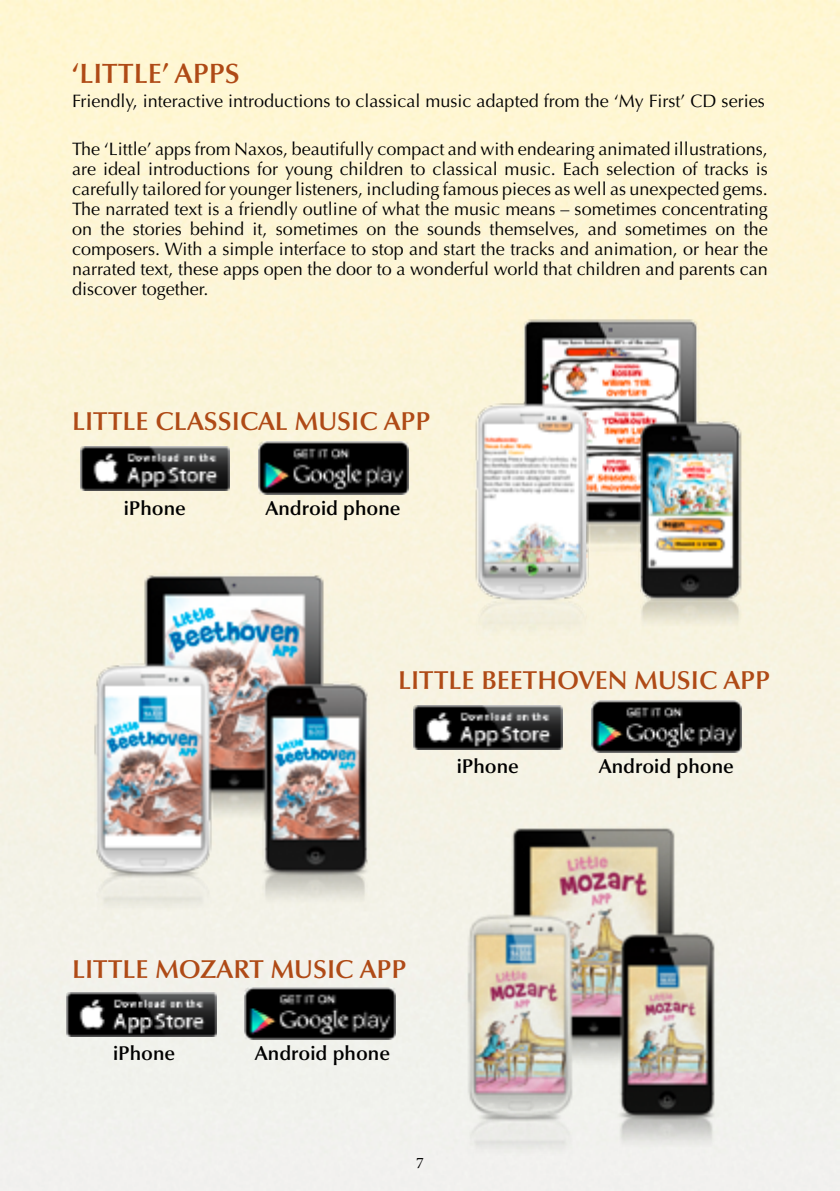
<style>
.page{position:relative;width:840px;height:1191px;background:#fff}
.page>*{position:absolute;margin:0;border:0;box-sizing:border-box;transform-origin:0 0}
.t1{font:600 28px "Optima";color:#af4a16}
.t2{font:600 26px "Optima";color:#af4a16}
.t3{font:600 20px "Optima";color:#000}
.t4{font:18px/20px "Optima";color:#000;text-align:justify}
.t5{font:16px "Minion Pro";color:#000}
</style>
<div class="page">
<img style="left:0;top:0;width:839px;height:1190px">
<img style="left:404px;top:299px;width:411px;height:351px">
<img style="left:62px;top:548px;width:335px;height:377px">
<img style="left:420px;top:812px;width:323px;height:362px">
<img style="left:80px;top:447px;width:149px;height:44px">
<img style="left:258px;top:442px;width:150px;height:52px">
<img style="left:413px;top:705px;width:149px;height:44px">
<img style="left:590px;top:700px;width:151px;height:53px">
<img style="left:67px;top:992px;width:149px;height:44px">
<img style="left:244px;top:987px;width:151px;height:53px">
<h1 class="t1" style="left:72px;top:57px;width:169px">‘Little’ Apps</h1>
<p class="t4" style="left:72px;top:91px;width:693px">Friendly, interactive introductions to classical music adapted from the ‘My First’ CD series</p>
<p class="t4" style="left:72px;top:139px;width:697px">The ‘Little’ apps from Naxos, beautifully compact and with endearing animated illustrations, are ideal introductions for young children to classical music. Each selection of tracks is carefully tailored for younger listeners, including famous pieces as well as unexpected gems.<br>The narrated text is a friendly outline of what the music means – sometimes concentrating on the stories behind it, sometimes on the sounds themselves, and sometimes on the composers. With a simple interface to stop and start the tracks and animation, or hear the narrated text, these apps open the door to a wonderful world that children and parents can discover together.</p>
<h2 class="t2" style="left:72px;top:406px;width:328px">Little Classical Music App</h2>
<p class="t3" style="left:124px;top:496px;width:64px">iPhone</p>
<p class="t3" style="left:265px;top:496px;width:137px">Android phone</p>
<h2 class="t2" style="left:398px;top:665px;width:99px">Little BEETH</h2>
<h2 class="t2" style="left:556px;top:665px;width:183px">OVEN Music App</h2>
<p class="t3" style="left:456px;top:754px;width:64px">iPhone</p>
<p class="t3" style="left:598px;top:754px;width:137px">Android phone</p>
<h2 class="t2" style="left:72px;top:953px;width:145px">Little MOZART</h2>
<h2 class="t2" style="left:270px;top:953px;width:106px">Music App</h2>
<p class="t3" style="left:113px;top:1041px;width:64px">iPhone</p>
<p class="t3" style="left:255px;top:1041px;width:137px">Android phone</p>
<p class="t5" style="left:416px;top:1151px;width:9px">7</p>
</div>
